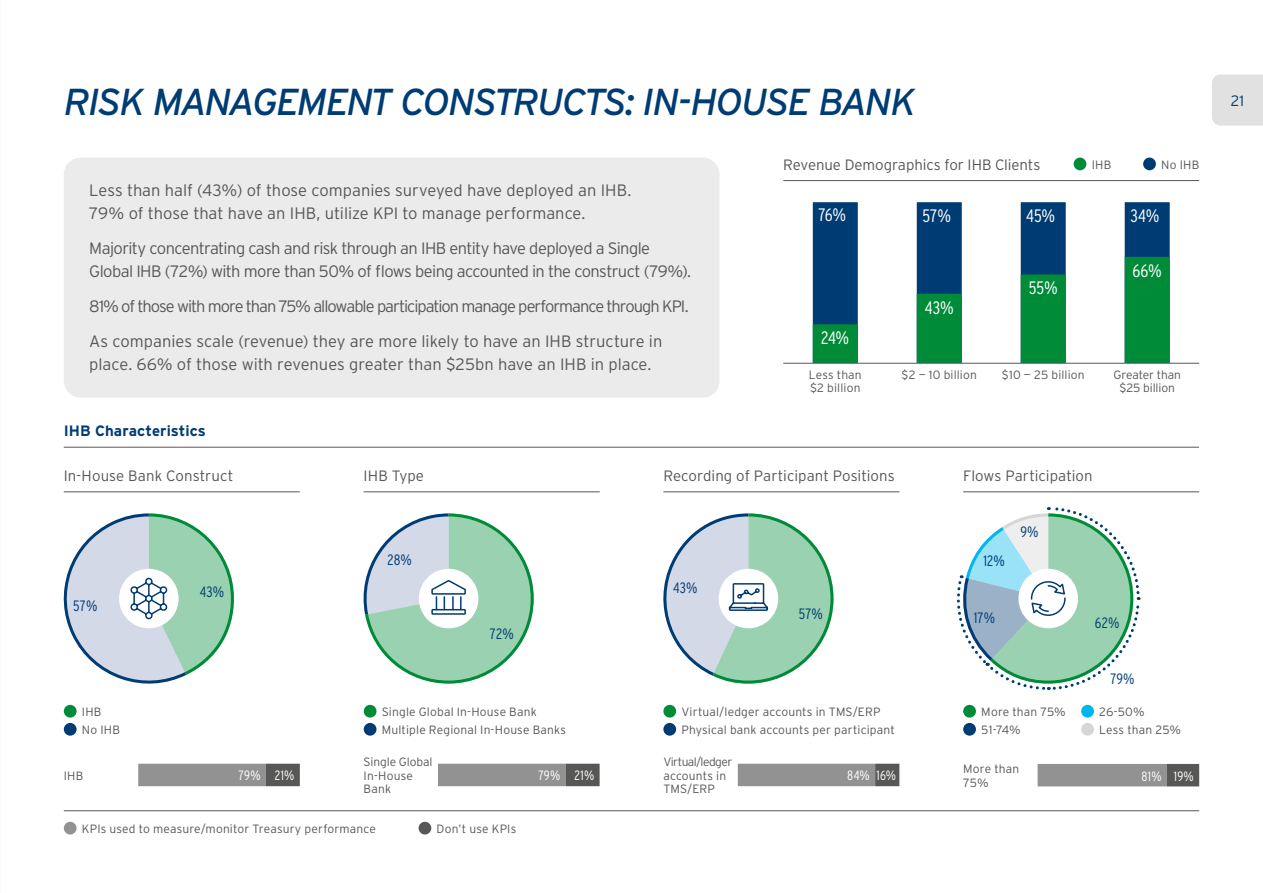
<style>
.page{position:relative;width:1263px;height:893px;background:#fff}
.page>*{position:absolute;margin:0;border:0;box-sizing:border-box;transform-origin:0 0}
.t1{font:italic 37.5px "Interstate";letter-spacing:-.045em;color:#003c74}
.t2{font:300 condensed 18px "Interstate";color:#fff}
.t3{font:300 16.5px/22.5px "Interstate";letter-spacing:-.02em;color:#575756}
.t4{font:300 16.5px/35.2px "Interstate";letter-spacing:-.055em;color:#575756}
.t5{font:300 15px "Interstate";color:#575756}
.t6{font:300 condensed 15px "Interstate";letter-spacing:.01em;color:#003c74}
.t7{font:700 15px "Interstate";color:#003c74}
.t8{font:300 15px "Interstate";color:#003c74}
.t9{font:300 condensed 13.5px "Interstate";letter-spacing:.02em;color:#fff}
.t10{font:300 12px/13.5px "Interstate";letter-spacing:.015em;color:#575756}
.t11{font:300 12px/13.5px "Interstate";letter-spacing:-.01em;color:#575756;text-align:center}
</style>
<div class="page">
<div style="left:1212px;top:75px;width:51px;height:51px;background:#e1e1e1"></div>
<div style="left:64px;top:158px;width:655px;height:240px;background:#ebebeb;border-radius:17px"></div>
<hr style="left:783px;top:180px;width:416px;height:1px;background:#575756">
<div style="left:1074px;top:158px;width:12px;height:12px;background:#008b39;border-radius:50%"></div>
<div style="left:1143px;top:158px;width:13px;height:12px;background:#003c74;border-radius:50%"></div>
<div style="left:813px;top:202px;width:45px;height:161px;background:#003c74"></div>
<div style="left:813px;top:324px;width:45px;height:39px;background:#008b39"></div>
<div style="left:917px;top:202px;width:45px;height:161px;background:#003c74"></div>
<div style="left:917px;top:294px;width:45px;height:69px;background:#008b39"></div>
<div style="left:1021px;top:202px;width:45px;height:161px;background:#003c74"></div>
<div style="left:1021px;top:274px;width:45px;height:89px;background:#008b39"></div>
<div style="left:1125px;top:202px;width:45px;height:161px;background:#003c74"></div>
<div style="left:1125px;top:257px;width:45px;height:106px;background:#008b39"></div>
<div style="left:64px;top:705px;width:13px;height:13px;background:#008b39;border-radius:50%"></div>
<div style="left:64px;top:723px;width:13px;height:13px;background:#003c74;border-radius:50%"></div>
<hr style="left:64px;top:491px;width:236px;height:1px;background:#575756">
<svg style="left:63px;top:513px;width:171px;height:171px"></svg>
<div style="left:64px;top:822px;width:13px;height:12px;background:#929292;border-radius:50%"></div>
<div style="left:419px;top:822px;width:12px;height:12px;background:#575756;border-radius:50%"></div>
<hr style="left:64px;top:810px;width:1135px;height:1px;background:#575756">
<div style="left:438px;top:764px;width:128px;height:22px;background:#929292"></div>
<div style="left:566px;top:764px;width:34px;height:22px;background:#575756"></div>
<div style="left:138px;top:764px;width:128px;height:22px;background:#929292"></div>
<div style="left:266px;top:764px;width:34px;height:22px;background:#575756"></div>
<div style="left:738px;top:764px;width:137px;height:22px;background:#929292"></div>
<div style="left:875px;top:764px;width:24px;height:22px;background:#575756"></div>
<div style="left:364px;top:705px;width:12px;height:13px;background:#008b39;border-radius:50%"></div>
<div style="left:364px;top:723px;width:12px;height:13px;background:#003c74;border-radius:50%"></div>
<hr style="left:364px;top:491px;width:236px;height:1px;background:#575756">
<svg style="left:363px;top:513px;width:171px;height:171px"></svg>
<div style="left:663px;top:705px;width:13px;height:13px;background:#008b39;border-radius:50%"></div>
<div style="left:663px;top:723px;width:13px;height:13px;background:#003c74;border-radius:50%"></div>
<hr style="left:663px;top:491px;width:236px;height:1px;background:#575756">
<svg style="left:663px;top:513px;width:171px;height:171px"></svg>
<hr style="left:963px;top:491px;width:236px;height:1px;background:#575756">
<svg style="left:957px;top:507px;width:184px;height:183px"></svg>
<div style="left:1037px;top:764px;width:130px;height:22px;background:#929292"></div>
<div style="left:1167px;top:764px;width:32px;height:22px;background:#575756"></div>
<hr style="left:783px;top:363px;width:416px;height:1px;background:#575756">
<hr style="left:64px;top:447px;width:1135px;height:1px;background:#575756">
<div style="left:963px;top:705px;width:13px;height:13px;background:#008b39;border-radius:50%"></div>
<div style="left:963px;top:723px;width:13px;height:13px;background:#003c74;border-radius:50%"></div>
<div style="left:1081px;top:705px;width:13px;height:13px;background:#00b6ed;border-radius:50%"></div>
<div style="left:1081px;top:723px;width:13px;height:13px;background:#d6d6d6;border-radius:50%"></div>
<h1 class="t1" style="left:64px;top:79px;width:854px">RISK MANAGEMENT CONSTRUCTS: IN-HOUSE BANK</h1>
<p class="t8" style="left:1231px;top:92px;width:15px">21</p>
<h3 class="t3" style="left:89px;top:179px;width:543px">Less than half (43%) of those companies surveyed have deployed an IHB.<br>79% of those that have an IHB, utilize KPI to manage performance.</h3>
<h3 class="t3" style="left:89px;top:237px;width:603px">Majority concentrating cash and risk through an IHB entity have deployed a Single<br>Global IHB (72%) with more than 50% of flows being accounted in the construct (79%).</h3>
<h3 class="t4" style="left:89px;top:288px;width:601px">81% of those with more than 75% allowable participation manage performance through KPI.<br>As companies scale (revenue) they are more likely to have an IHB structure in</h3>
<h3 class="t3" style="left:89px;top:352px;width:564px">place. 66% of those with revenues greater than $25bn have an IHB in place.</h3>
<p class="t7" style="left:64px;top:421px;width:144px">IHB Characteristics</p>
<p class="t5" style="left:783px;top:155px;width:259px">Revenue Demographics for IHB Clients</p>
<p class="t10" style="left:1092px;top:158px;width:21px">IHB</p>
<p class="t10" style="left:1161px;top:158px;width:39px">No IHB</p>
<h2 class="t2" style="left:818px;top:204px;width:29px">76%</h2>
<h2 class="t2" style="left:922px;top:205px;width:30px">57%</h2>
<h2 class="t2" style="left:1026px;top:205px;width:31px">45%</h2>
<h2 class="t2" style="left:1130px;top:205px;width:30px">34%</h2>
<h2 class="t2" style="left:821px;top:327px;width:29px">24%</h2>
<h2 class="t2" style="left:925px;top:296px;width:30px">43%</h2>
<h2 class="t2" style="left:1029px;top:277px;width:31px">55%</h2>
<h2 class="t2" style="left:1132px;top:259px;width:31px">66%</h2>
<p class="t10" style="left:809px;top:367px;width:54px">Less than $2 billion</p>
<p class="t10" style="left:901px;top:367px;width:77px">$2 — 10 billion</p>
<p class="t10" style="left:1002px;top:367px;width:85px">$10 — 25 billion</p>
<p class="t11" style="left:1113px;top:367px;width:69px">Greater than $25 billion</p>
<p class="t5" style="left:64px;top:466px;width:171px">In-House Bank Construct</p>
<p class="t5" style="left:364px;top:466px;width:62px">IHB Type</p>
<p class="t5" style="left:663px;top:466px;width:233px">Recording of Participant Positions</p>
<p class="t5" style="left:963px;top:466px;width:131px">Flows Participation</p>
<p class="t6" style="left:1020px;top:523px;width:20px">9%</p>
<p class="t6" style="left:387px;top:550px;width:26px">28%</p>
<p class="t6" style="left:983px;top:551px;width:23px">12%</p>
<p class="t6" style="left:200px;top:582px;width:26px">43%</p>
<p class="t6" style="left:673px;top:578px;width:26px">43%</p>
<p class="t6" style="left:73px;top:597px;width:26px">57%</p>
<p class="t6" style="left:490px;top:624px;width:25px">72%</p>
<p class="t6" style="left:799px;top:605px;width:26px">57%</p>
<p class="t6" style="left:974px;top:608px;width:23px">17%</p>
<p class="t6" style="left:1095px;top:614px;width:26px">62%</p>
<p class="t6" style="left:1110px;top:669px;width:26px">79%</p>
<p class="t10" style="left:82px;top:703px;width:39px;line-height:18px">IHB<br>No IHB</p>
<p class="t10" style="left:382px;top:703px;width:186px;line-height:18px">Single Global In-House Bank<br>Multiple Regional In-House Banks</p>
<p class="t10" style="left:681px;top:703px;width:215px;line-height:18px">Virtual/ledger accounts in TMS/ERP<br>Physical bank accounts per participant</p>
<p class="t10" style="left:981px;top:703px;width:86px;line-height:18px">More than 75%<br>51-74%</p>
<p class="t10" style="left:1099px;top:702px;width:83px;line-height:18.1px">26-50%<br>Less than 25%</p>
<p class="t10" style="left:364px;top:755px;width:71px">Single Global<br>In-House<br>Bank</p>
<p class="t10" style="left:64px;top:769px;width:21px">IHB</p>
<p class="t9" style="left:239px;top:767px;width:57px">79% 21%</p>
<p class="t9" style="left:538px;top:767px;width:57px">79% 21%</p>
<p class="t10" style="left:663px;top:755px;width:70px">Virtual/ledger accounts in<br>TMS/ERP</p>
<p class="t9" style="left:847px;top:767px;width:50px">84% 16%</p>
<p class="t10" style="left:963px;top:762px;width:58px">More than<br>75%</p>
<p class="t9" style="left:1141px;top:768px;width:54px">81% 19%</p>
<p class="t10" style="left:82px;top:822px;width:296px">KPIs used to measure/monitor Treasury performance</p>
<p class="t10" style="left:437px;top:822px;width:81px">Don’t use KPIs</p>
</div>
